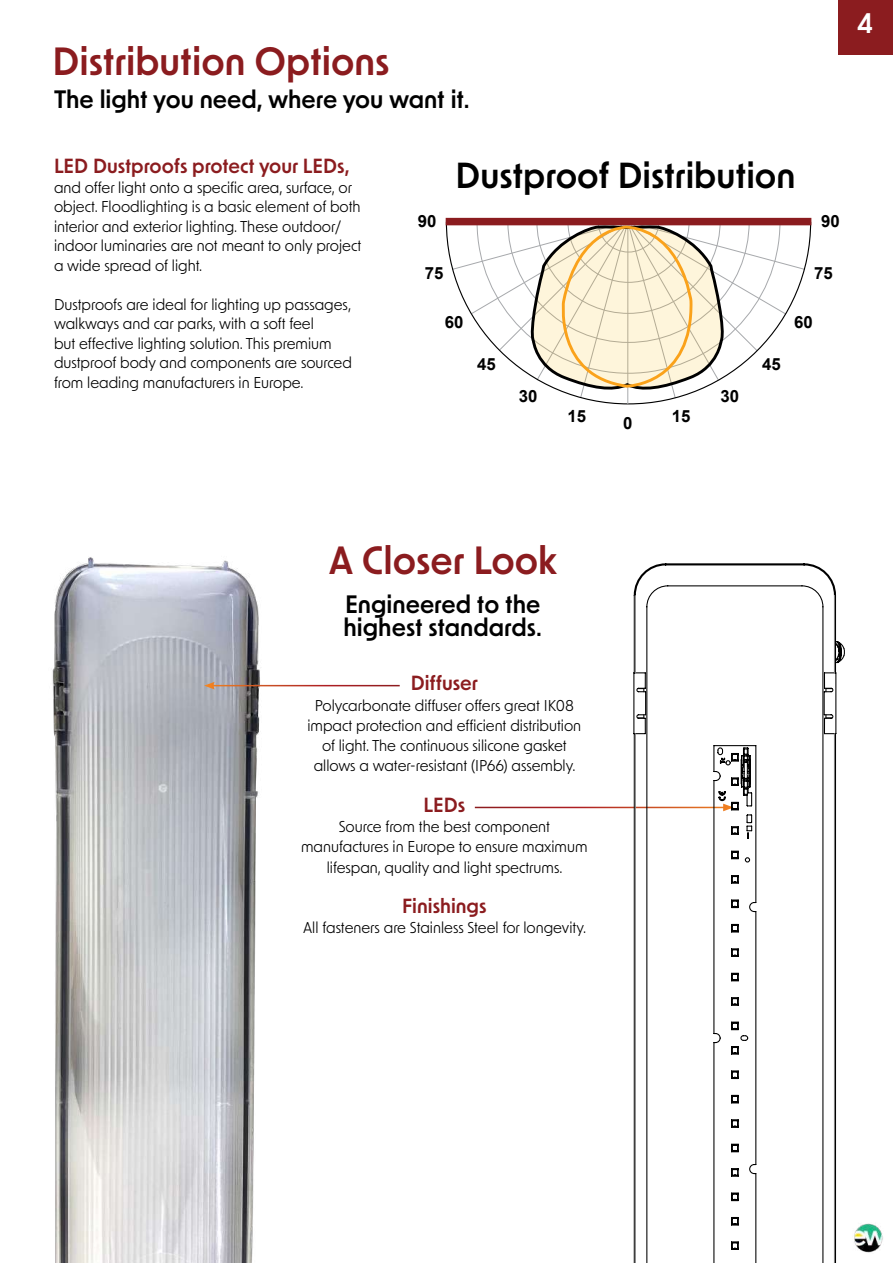
<style>
.page{position:relative;width:893px;height:1263px;background:#fff}
.page>*{position:absolute;margin:0;border:0;box-sizing:border-box;transform-origin:0 0}
.t1{font:600 37.5px "New Order";color:#8b1c1f}
.t2{font:600 34.5px "New Order";color:#000}
.t3{font:600 27px "New Order";color:#fff}
.t4{font:600 24px/22.5px "New Order";color:#000}
.t5{font:600 19.5px "New Order";color:#8b1c1f}
.t6{font:700 16.8px "Arial";color:#000}
.t7{font:15px/19.5px "New Order";color:#000;text-align:center}
</style>
<div class="page">
<img style="left:52px;top:557px;width:217px;height:706px">
<div style="left:839px;top:0;width:54px;height:54px;background:#8b1c1f"></div>
<hr style="left:212px;top:685px;width:188px;height:1px;background:#fff">
<svg style="left:204px;top:682px;width:11px;height:7px"></svg>
<svg style="left:445px;top:221px;width:367px;height:184px"></svg>
<hr style="left:627px;top:222px;width:1px;height:182px;background:#a7a9ac">
<div style="left:446px;top:218px;width:365px;height:7px;background:#8b1c1f"></div>
<svg style="left:451px;top:225px;width:355px;height:174px"></svg>
<svg style="left:633px;top:563px;width:204px;height:700px"></svg>
<svg style="left:835px;top:640px;width:10px;height:24px"></svg>
<svg style="left:713px;top:744px;width:44px;height:519px"></svg>
<hr style="left:834px;top:734px;width:1px;height:529px;background:#808080">
<hr style="left:834px;top:595px;width:1px;height:78px;background:#808080">
<hr style="left:635px;top:595px;width:1px;height:78px;background:#808080">
<hr style="left:635px;top:734px;width:1px;height:529px;background:#808080">
<img style="left:854px;top:1223px;width:29px;height:30px">
<h1 class="t1" style="left:52px;top:37px;width:339px">Distribution Options</h1>
<h3 class="t4" style="left:54px;top:87px;width:417px">The light you need, where you want it.</h3>
<h3 class="t5" style="left:54px;top:153px;width:297px">LED Dustproofs protect your LEDs,</h3>
<p class="t7" style="left:54px;top:177px;width:309px;text-align:left">and offer light onto a specific area, surface, or object. Floodlighting is a basic element of both interior and exterior lighting. These outdoor/ indoor luminaries are not meant to only project a wide spread of light.</p>
<p class="t7" style="left:54px;top:294px;width:299px;text-align:left">Dustproofs are ideal for lighting up passages, walkways and car parks, with a soft feel<br>but effective lighting solution. This premium dustproof body and components are sourced from leading manufacturers in Europe.</p>
<p class="t6" style="left:418px;top:210px;width:20px">90</p>
<h2 class="t2" style="left:456px;top:153px;width:341px">Dustproof Distribution</h2>
<p class="t6" style="left:425px;top:262px;width:20px">75</p>
<p class="t6" style="left:821px;top:210px;width:20px">90</p>
<p class="t6" style="left:814px;top:262px;width:20px">75</p>
<p class="t6" style="left:445px;top:311px;width:20px">60</p>
<p class="t6" style="left:477px;top:353px;width:20px">45</p>
<p class="t6" style="left:519px;top:385px;width:20px">30</p>
<p class="t6" style="left:567px;top:405px;width:20px">15</p>
<p class="t6" style="left:623px;top:412px;width:11px">0</p>
<p class="t6" style="left:672px;top:405px;width:20px">15</p>
<p class="t6" style="left:720px;top:385px;width:20px">30</p>
<p class="t6" style="left:762px;top:353px;width:20px">45</p>
<p class="t6" style="left:794px;top:311px;width:20px">60</p>
<h3 class="t3" style="left:857px;top:6px;width:18px">4</h3>
<h1 class="t1" style="left:329px;top:536px;width:230px">A Closer Look</h1>
<h3 class="t4" style="left:344px;top:592px;width:200px">Engineered to the highest standards.</h3>
<h3 class="t5" style="left:411px;top:670px;width:69px">Diffuser</h3>
<p class="t7" style="left:307px;top:694px;width:275px;line-height:20.2px">Polycarbonate diffuser offers great IK08 impact protection and efficient distribution of light. The continuous silicone gasket allows a water-resistant (IP66) assembly.</p>
<h3 class="t5" style="left:423px;top:792px;width:43px">LEDs</h3>
<p class="t7" style="left:301px;top:816px;width:288px;line-height:20.2px">Source from the best component manufactures in Europe to ensure maximum lifespan, quality and light spectrums.</p>
<h3 class="t5" style="left:402px;top:893px;width:86px">Finishings</h3>
<p class="t7" style="left:303px;top:917px;width:284px">All fasteners are Stainless Steel for longevity.</p>
</div>
